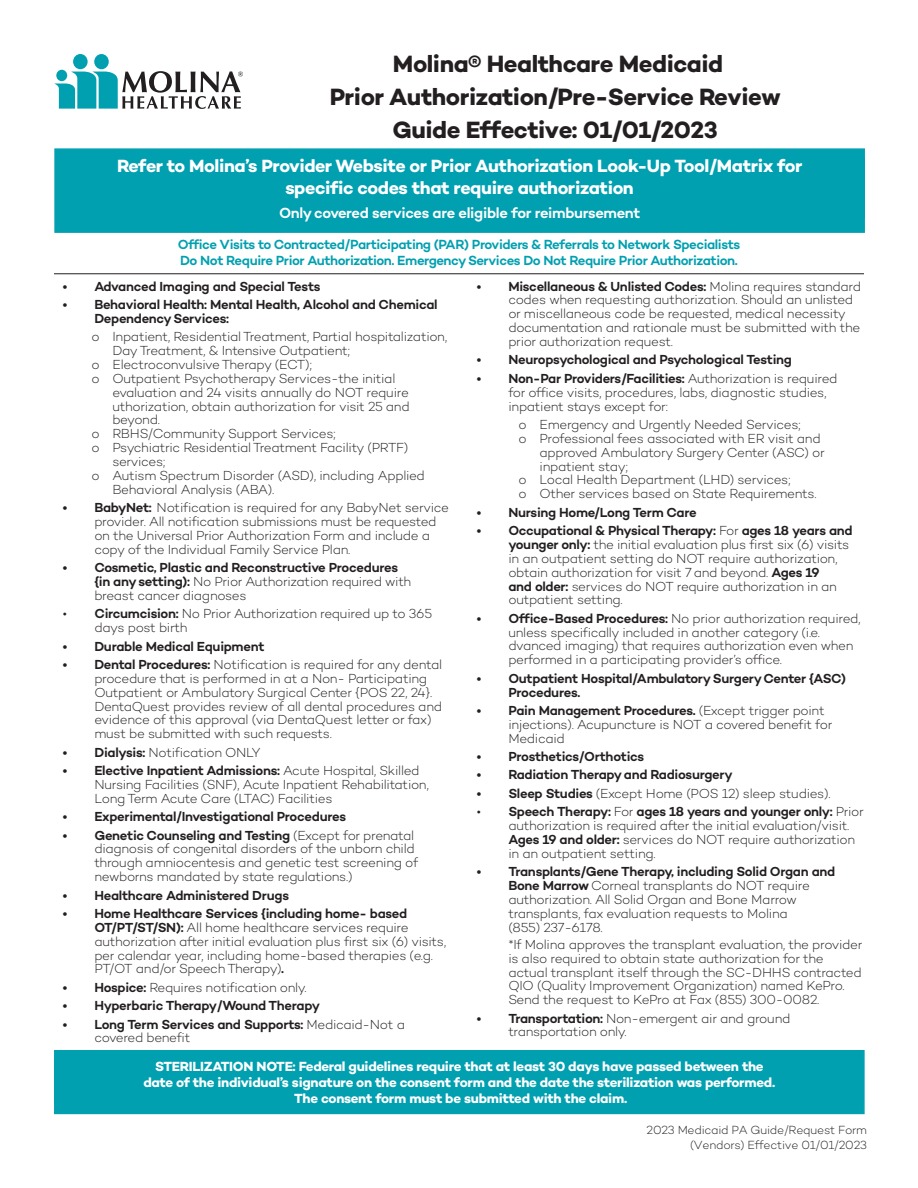
<style>
.page{position:relative;width:918px;height:1188px;background:#fff}
.page>*{position:absolute;margin:0;border:0;box-sizing:border-box;transform-origin:0 0}
.t1{font:700 24px/33px "Campton";letter-spacing:-.02em;color:#231f20;text-align:center}
.t2{font:700 18px/21.6px "Campton";letter-spacing:-.02em;color:#fff;text-align:center}
.t3{font:600 15px "Campton";letter-spacing:-.025em;color:#fff}
.t4{font:700 13.5px/16.2px "Campton";letter-spacing:-.02em;color:#fff;text-align:center}
.t5{font:600 13.5px/16.2px "Campton";letter-spacing:-.03em;color:#00a0b0}
.t6{font:300 13.35px/13.8px "Campton";letter-spacing:-.03em;color:#231f20}
.t7{font:600 13.35px/13.8px "Campton";letter-spacing:-.02em;color:#231f20}
.t8{font:300 12px/14.4px "Campton";letter-spacing:-.02em;color:#231f20;text-align:right}
.s1{font-weight:600}
.s2{font-weight:300}
</style>
<div class="page">
<div style="left:94px;top:54px;width:15px;height:15px;background:#00a0b0;border-radius:50%"></div>
<div style="left:73px;top:54px;width:15px;height:15px;background:#00a0b0;border-radius:50%"></div>
<svg style="left:54px;top:71px;width:189px;height:38px"></svg>
<div style="left:56px;top:70px;width:11px;height:11px;background:#00a0b0;border-radius:50%"></div>
<div style="left:54px;top:148px;width:811px;height:85px;background:#00a0b0;border:2px solid #00a0b0"></div>
<div style="left:54px;top:1050px;width:811px;height:64px;background:#00a0b0"></div>
<div style="left:55px;top:158px;width:810px;height:60px;background:#00a0b0"></div>
<hr style="left:54px;top:273px;width:810px;height:1px;background:#231f20">
<h1 class="t1" style="left:330px;top:47px;width:452px">Molina® Healthcare Medicaid<br>Prior Authorization/Pre-Service Review<br>Guide Effective: 01/01/2023</h1>
<p class="t2" style="left:117px;top:155px;width:687px">Refer to Molina’s Provider Website or Prior Authorization Look-Up Tool/Matrix for specific codes that require authorization</p>
<p class="t3" style="left:279px;top:204px;width:363px">Only covered services are eligible for reimbursement</p>
<p class="t5" style="left:178px;top:236px;width:564px">Office Visits to Contracted/Participating (PAR) Providers &amp; Referrals to Network Specialists<br>Do Not Require Prior Authorization. Emergency Services Do Not Require Prior Authorization.</p>
<p class="t7" style="left:63px;top:279px;width:259px">• Advanced Imaging and Special Tests</p>
<p class="t7" style="left:94px;top:297px;width:345px;text-indent:-32px">• Behavioral Health: Mental Health, Alcohol and Chemical<br>Dependency Services:</p>
<p class="t6" style="left:112px;top:330px;width:336px;text-indent:-21px">o Inpatient, Residential Treatment, Partial hospitalization,<br>Day Treatment, &amp; Intensive Outpatient;</p>
<p class="t6" style="left:91px;top:357px;width:222px">o Electroconvulsive Therapy (ECT);</p>
<p class="t6" style="left:112px;top:371px;width:299px;text-indent:-21px">o Outpatient Psychotherapy Services-the initial evaluation and 24 visits annually do NOT require uthorization, obtain authorization for visit 25 and beyond.</p>
<p class="t6" style="left:91px;top:427px;width:246px">o RBHS/Community Support Services;</p>
<p class="t6" style="left:112px;top:441px;width:297px;text-indent:-21px">o Psychiatric Residential Treatment Facility (PRTF) services;</p>
<p class="t6" style="left:112px;top:468px;width:314px;text-indent:-21px">o Autism Spectrum Disorder (ASD), including Applied<br>Behavioral Analysis (ABA).</p>
<p class="t6" style="left:94px;top:501px;width:356px;text-indent:-31px"><span class="s1">• BabyNet:</span> Notification is required for any BabyNet service provider. All notification submissions must be requested on the Universal Prior Authorization Form and include a copy of the Individual Family Service Plan.</p>
<p class="t7" style="left:94px;top:560px;width:319px;text-indent:-32px">• Cosmetic, Plastic and Reconstructive Procedures {in any setting): <span class="s2">No Prior Authorization required with breast cancer diagnoses</span></p>
<p class="t6" style="left:94px;top:607px;width:339px;text-indent:-32px">• <span class="s1">Circumcision:</span> No Prior Authorization required up to 365 days post birth</p>
<p class="t7" style="left:63px;top:639px;width:203px">• Durable Medical Equipment</p>
<p class="t6" style="left:94px;top:657px;width:349px;text-indent:-32px"><span class="s1">• Dental Procedures:</span> Notification is required for any dental procedure that is performed in at a Non- Participating Outpatient or Ambulatory Surgical Center {POS 22, 24}.<br>DentaQuest provides review of all dental procedures and evidence of this approval (via DentaQuest letter or fax) must be submitted with such requests.</p>
<p class="t6" style="left:63px;top:745px;width:199px"><span class="s1">• Dialysis:</span> Notification ONLY</p>
<p class="t6" style="left:94px;top:763px;width:336px;text-indent:-32px"><span class="s1">• Elective Inpatient Admissions:</span> Acute Hospital, Skilled<br>Nursing Facilities (SNF), Acute Inpatient Rehabilitation,<br>Long Term Acute Care (LTAC) Facilities</p>
<p class="t7" style="left:63px;top:809px;width:285px">• Experimental/Investigational Procedures</p>
<p class="t6" style="left:94px;top:828px;width:325px;text-indent:-32px"><span class="s1">• Genetic Counseling and Testing</span> (Except for prenatal diagnosis of congenital disorders of the unborn child through amniocentesis and genetic test screening of newborns mandated by state regulations.)</p>
<p class="t7" style="left:63px;top:888px;width:228px">• Healthcare Administered Drugs</p>
<p class="t6" style="left:94px;top:906px;width:353px;text-indent:-32px"><span class="s1">• Home Healthcare Services {including home- based OT/PT/ST/SN):</span> All home healthcare services require authorization after initial evaluation plus first six (6) visits, per calendar year, including home-based therapies (e.g.<br>PT/OT and/or Speech Therapy)<span class="s1">.</span></p>
<p class="t6" style="left:63px;top:980px;width:245px"><span class="s1">• Hospice:</span> Requires notification only.</p>
<p class="t7" style="left:63px;top:998px;width:259px">• Hyperbaric Therapy/Wound Therapy</p>
<p class="t7" style="left:94px;top:1017px;width:312px;text-indent:-32px">• Long Term Services and Supports: <span class="s2">Medicaid-Not a covered benefit</span></p>
<p class="t6" style="left:508px;top:279px;width:354px;text-indent:-32px"><span class="s1">• Miscellaneous &amp; Unlisted Codes:</span> Molina requires standard codes when requesting authorization. Should an unlisted or miscellaneous code be requested, medical necessity documentation and rationale must be submitted with the prior authorization request.</p>
<p class="t7" style="left:477px;top:353px;width:317px">• Neuropsychological and Psychological Testing</p>
<p class="t6" style="left:508px;top:371px;width:331px;text-indent:-32px"><span class="s1">• Non-Par Providers/Facilities:</span> Authorization is required for office visits, procedures, labs, diagnostic studies, inpatient stays except for:</p>
<p class="t6" style="left:518px;top:417px;width:284px">o Emergency and Urgently Needed Services;</p>
<p class="t6" style="left:540px;top:431px;width:287px;text-indent:-21px">o Professional fees associated with ER visit and approved Ambulatory Surgery Center (ASC) or inpatient stay;</p>
<p class="t6" style="left:518px;top:473px;width:274px">o Local Health Department (LHD) services;</p>
<p class="t6" style="left:518px;top:487px;width:300px">o Other services based on State Requirements.</p>
<p class="t7" style="left:477px;top:505px;width:221px">• Nursing Home/Long Term Care</p>
<p class="t6" style="left:508px;top:523px;width:346px;text-indent:-32px"><span class="s1">• Occupational &amp; Physical Therapy:</span> For <span class="s1">ages 18 years and younger only:</span> the initial evaluation plus first six (6) visits in an outpatient setting do NOT require authorization, obtain authorization for visit 7 and beyond. <span class="s1">Ages 19<br>and older:</span> services do NOT require authorization in an outpatient setting.</p>
<p class="t6" style="left:508px;top:611px;width:354px;text-indent:-32px"><span class="s1">• Office-Based Procedures:</span> No prior authorization required, unless specifically included in another category (i.e. dvanced imaging) that requires authorization even when performed in a participating provider’s office.</p>
<p class="t7" style="left:508px;top:671px;width:339px;text-indent:-32px">• Outpatient Hospital/Ambulatory Surgery Center {ASC)<br>Procedures.</p>
<p class="t6" style="left:508px;top:703px;width:325px;text-indent:-32px"><span class="s1">• Pain Management Procedures.</span> (Except trigger point injections). Acupuncture is NOT a covered benefit for<br>Medicaid</p>
<p class="t7" style="left:477px;top:749px;width:169px">• Prosthetics/Orthotics</p>
<p class="t7" style="left:477px;top:768px;width:257px">• Radiation Therapy and Radiosurgery</p>
<p class="t6" style="left:477px;top:786px;width:355px"><span class="s1">• Sleep Studies</span> (Except Home (POS 12) sleep studies).</p>
<p class="t6" style="left:508px;top:805px;width:357px;text-indent:-32px">• <span class="s1">Speech Therapy:</span> For <span class="s1">ages 18 years and younger only:</span> Prior authorization is required after the initial evaluation/visit.<br><span class="s1">Ages 19 and older:</span> services do NOT require authorization in an outpatient setting.</p>
<p class="t6" style="left:508px;top:864px;width:329px;text-indent:-31px"><span class="s1">• Transplants/Gene Therapy, including Solid Organ and Bone Marrow</span> Corneal transplants do NOT require authorization. All Solid Organ and Bone Marrow transplants, fax evaluation requests to Molina<br>(855) 237-6178.</p>
<p class="t6" style="left:508px;top:937px;width:356px">*If Molina approves the transplant evaluation, the provider is also required to obtain state authorization for the actual transplant itself through the SC-DHHS contracted QIO (Quality Improvement Organization) named KePro.<br>Send the request to KePro at Fax (855) 300-0082.</p>
<p class="t6" style="left:508px;top:1011px;width:284px;text-indent:-32px"><span class="s1">• Transportation:</span> Non-emergent air and ground transportation only.</p>
<p class="t4" style="left:143px;top:1058px;width:633px">STERILIZATION NOTE: Federal guidelines require that at least 30 days have passed between the date of the individual’s signature on the consent form and the date the sterilization was performed.<br>The consent form must be submitted with the claim.</p>
<p class="t8" style="left:647px;top:1123px;width:222px">2023 Medicaid PA Guide/Request Form (Vendors) Effective 01/01/2023</p>
</div>
